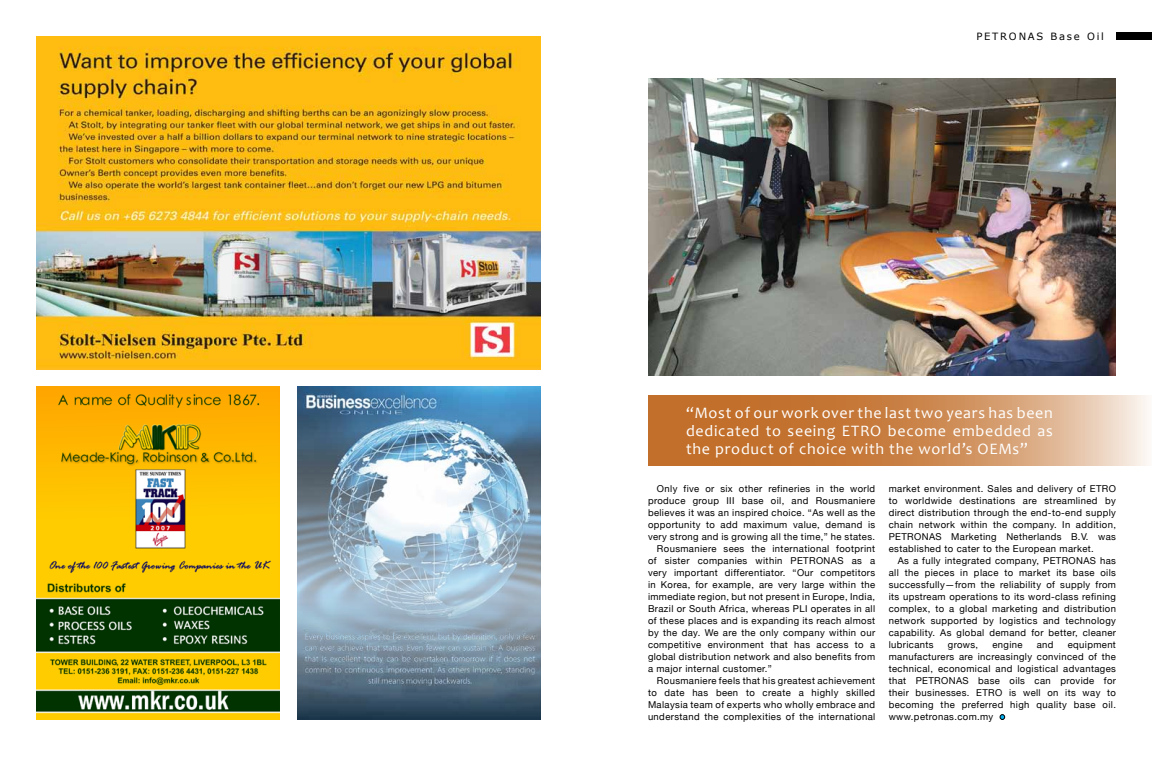
<style>
.page{position:relative;width:1152px;height:783px;background:#fff}
.page>*{position:absolute;margin:0;border:0;box-sizing:border-box;transform-origin:0 0}
.t1{font:16px/18px "Candara";letter-spacing:.05em;color:#fff;text-align:justify}
.t2{font:10px "Verdana";letter-spacing:.18em;color:#000}
.t3{font:9.5px/12px "Helvetica Neue";letter-spacing:.04em;color:#000;text-align:justify}
</style>
<div class="page">
<div style="left:1116px;top:32px;width:36px;height:8px;background:#000"></div>
<svg style="left:648px;top:395px;width:499px;height:71px;background:#cf905c"></svg>
<svg style="left:1000px;top:714px;width:5px;height:6px"></svg>
<img style="left:648px;top:79px;width:468px;height:296px">
<img style="left:36px;top:387px;width:243px;height:333px">
<img style="left:36px;top:36px;width:505px;height:333px">
<img style="left:297px;top:387px;width:244px;height:333px">
<p class="t2" style="left:976px;top:30px;width:129px">PETRONAS Base Oil</p>
<h1 class="t1" style="left:686px;top:404px;width:368px">“Most of our work over the last two years has been dedicated to seeing ETRO become embedded as the product of choice with the world’s OEMs”</h1>
<p class="t3" style="left:889px;top:482px;width:229px">market environment. Sales and delivery of ETRO to worldwide destinations are streamlined by direct distribution through the end-to-end supply chain network within the company. In addition, PETRONAS Marketing Netherlands B.V. was established to cater to the European market.</p>
<p class="t3" style="left:889px;top:554px;width:229px;text-indent:9px">As a fully integrated company, PETRONAS has all the pieces in place to market its base oils successfully—from the reliability of supply from its upstream operations to its word-class refining complex, to a global marketing and distribution network supported by logistics and technology capability. As global demand for better, cleaner lubricants</p>
<p class="t3" style="left:657px;top:482px;width:220px">Only five or six other refineries in the world</p>
<p class="t3" style="left:648px;top:494px;width:229px">produce group III base oil, and Rousmaniere</p>
<p class="t3" style="left:648px;top:506px;width:229px">believes it was an inspired choice. “As well as the</p>
<p class="t3" style="left:648px;top:518px;width:229px">opportunity to add maximum value, demand is</p>
<p class="t3" style="left:648px;top:530px;width:229px">very strong and is growing all the time,” he states.</p>
<p class="t3" style="left:657px;top:542px;width:220px">Rousmaniere sees the international footprint</p>
<p class="t3" style="left:648px;top:554px;width:229px">of sister companies within PETRONAS as a</p>
<p class="t3" style="left:648px;top:566px;width:229px">very important differentiator. “Our competitors</p>
<p class="t3" style="left:648px;top:578px;width:229px">in Korea, for example, are very large within the</p>
<p class="t3" style="left:648px;top:590px;width:229px">immediate region, but not present in Europe, India,</p>
<p class="t3" style="left:648px;top:602px;width:229px">Brazil or South Africa, whereas PLI operates in all</p>
<p class="t3" style="left:648px;top:614px;width:229px">of these places and is expanding its reach almost</p>
<p class="t3" style="left:648px;top:626px;width:229px">by the day. We are the only company within our</p>
<p class="t3" style="left:648px;top:638px;width:229px">competitive environment that has access to a</p>
<p class="t3" style="left:648px;top:650px;width:229px">global distribution network and also benefits from</p>
<p class="t3" style="left:648px;top:662px;width:125px">a major internal customer.”</p>
<p class="t3" style="left:657px;top:674px;width:220px">Rousmaniere feels that his greatest achievement</p>
<p class="t3" style="left:648px;top:686px;width:229px">to date has been to create a highly skilled</p>
<p class="t3" style="left:648px;top:698px;width:229px">Malaysia team of experts who wholly embrace and</p>
<p class="t3" style="left:648px;top:710px;width:229px">understand the complexities of the international</p>
<p class="t3" style="left:889px;top:638px;width:229px;text-indent:179px">equipment manufacturers are increasingly convinced of the technical, economical and logistical advantages that PETRONAS base oils can provide for their businesses. ETRO is well on its way to becoming the preferred high quality base oil. www.petronas.com.my</p>
<p class="t3" style="left:948px;top:638px;width:32px">grows,</p>
<p class="t3" style="left:992px;top:638px;width:32px">engine</p>
<p class="t3" style="left:1037px;top:638px;width:18px">and</p>
</div>
